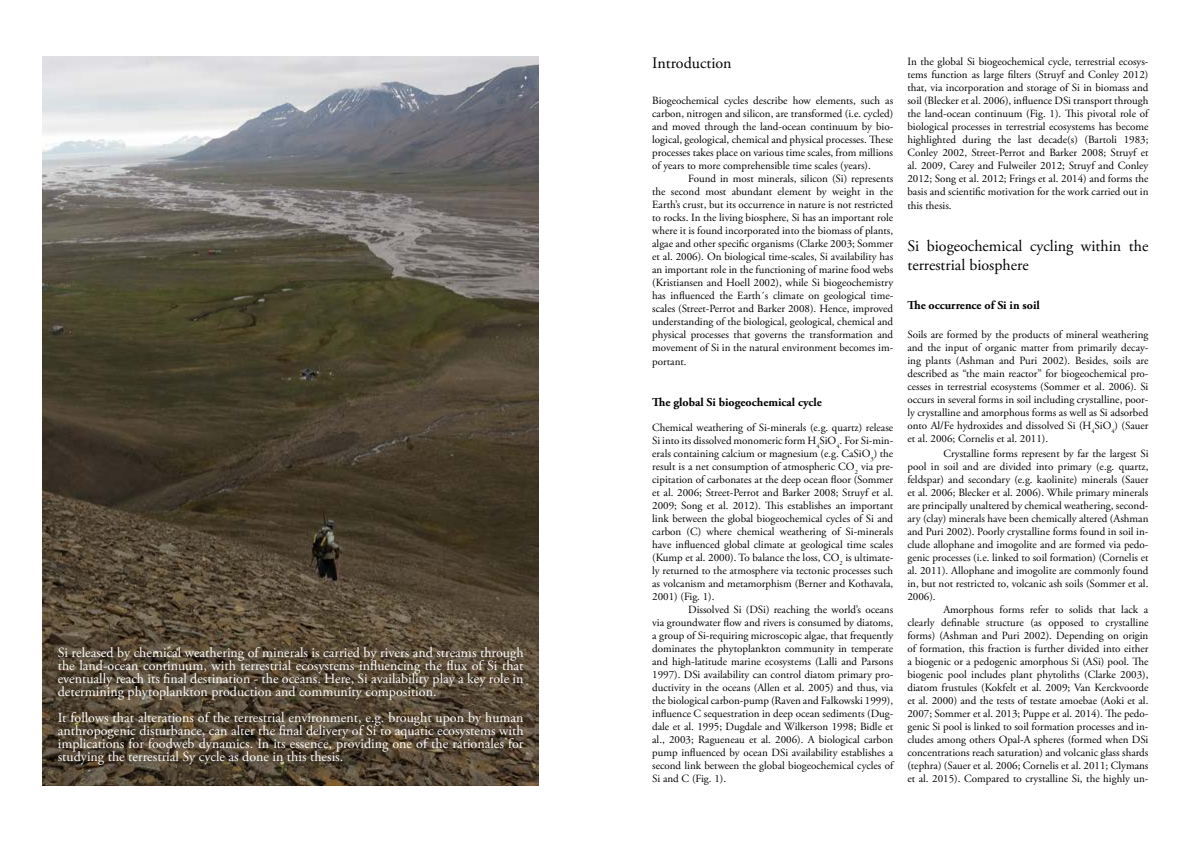
<style>
.page{position:relative;width:1191px;height:842px;background:#fff}
.page>*{position:absolute;margin:0;border:0;box-sizing:border-box;transform-origin:0 0}
.t1{font:16px/19.2px "Adobe Garamond Pro";color:#000}
.t2{font:14px/13px "Adobe Garamond Pro";color:#fff;text-align:justify}
.t3{font:700 12px "Adobe Garamond Pro";color:#000}
.t4{font:11px/13px "Adobe Garamond Pro";color:#000;text-align:justify}
</style>
<div class="page">
<img style="left:43px;top:57px;width:496px;height:728px">
<p class="t2" style="left:58px;top:646px;width:467px">Si released by chemical weathering of minerals is carried by rivers and streams through the land-ocean continuum, with terrestrial ecosystems influencing the flux of Si that eventually reach its final destination - the oceans. Here, Si availability play a key role in determining phytoplankton production and community composition.</p>
<p class="t2" style="left:58px;top:711px;width:467px">It follows that alterations of the terrestrial environment, e.g. brought upon by human anthropogenic disturbance, can alter the final delivery of Si to aquatic ecosystems with implications for foodweb dynamics. In its essence, providing one of the rationales for studying the terrestrial Sy cycle as done in this thesis.</p>
<h1 class="t1" style="left:652px;top:54px;width:81px">Introduction</h1>
<p class="t4" style="left:652px;top:94px;width:242px">Biogeochemical cycles describe how elements, such as carbon, nitrogen and silicon, are transformed (i.e. cycled) and moved through the land-ocean continuum by bio&shy;logical, geological, chemical and physical processes. These processes takes place on various time scales, from millions of years to more comprehensible time scales (years).</p>
<p class="t4" style="left:652px;top:172px;width:242px;text-indent:36px">Found in most minerals, silicon (Si) represents the second most abundant element by weight in the Earth’s crust, but its occurrence in nature is not restricted to rocks. In the living biosphere, Si has an important role where it is found incorporated into the biomass of plants, algae and other specific organisms (Clarke 2003; Sommer et al. 2006). On biological time-scales, Si availability has an important role in the functioning of marine food webs (Kristiansen and Hoell 2002), while Si biogeochemistry has influenced the Earth´s climate on geological time&shy;scales (Street-Perrot and Barker 2008). Hence, improved understanding of the biological, geological, chemical and physical processes that governs the transformation and movement of Si in the natural environment becomes im-</p>
<p class="t4" style="left:652px;top:356px;width:36px">portant.</p>
<p class="t3" style="left:652px;top:395px;width:171px">The global Si biogeochemical cycle</p>
<p class="t4" style="left:652px;top:422px;width:242px">Chemical weathering of Si-minerals (e.g. quartz) release Si into its dissolved monomeric form H<sub>4</sub>SiO<sub>4</sub>. For Si-min&shy;erals containing calcium or magnesium (e.g. CaSiO<sub>3</sub>) the result is a net consumption of atmospheric CO<sub>2</sub> via pre&shy;cipitation of carbonates at the deep ocean floor (Sommer et al. 2006; Street-Perrot and Barker 2008; Struyf et al.<br>2009; Song et al. 2012). This establishes an important link between the global biogeochemical cycles of Si and carbon (C) where chemical weathering of Si-minerals have influenced global climate at geological time scales (Kump et al. 2000). To balance the loss, CO<sub>2</sub> is ultimate&shy;ly returned to the atmosphere via tectonic processes such as volcanism and metamorphism (Berner and Kothavala, 2001) (Fig. 1).</p>
<p class="t4" style="left:652px;top:604px;width:242px;text-indent:36px">Dissolved Si (DSi) reaching the world’s oceans via groundwater flow and rivers is consumed by diatoms, a group of Si-requiring microscopic algae, that frequently dominates the phytoplankton community in temperate and high-latitude marine ecosystems (Lalli and Parsons 1997). DSi availability can control diatom primary pro&shy;ductivity in the oceans (Allen et al. 2005) and thus, via the biological carbon-pump (Raven and Falkowski 1999), influence C sequestration in deep ocean sediments (Dug&shy;dale et al. 1995; Dugdale and Wilkerson 1998; Bidle et al., 2003; Ragueneau et al. 2006). A biological carbon pump influenced by ocean DSi availability establishes a second link between the global biogeochemical cycles of Si and C (Fig. 1).</p>
<p class="t4" style="left:907px;top:55px;width:242px">In the global Si biogeochemical cycle, terrestrial ecosys&shy;tems function as large filters (Struyf and Conley 2012) that, via incorporation and storage of Si in biomass and soil (Blecker et al. 2006), influence DSi transport through the land-ocean continuum (Fig. 1). This pivotal role of biological processes in terrestrial ecosystems has become highlighted during the last decade(s) (Bartoli 1983; Conley 2002, Street-Perrot and Barker 2008; Struyf et al. 2009, Carey and Fulweiler 2012; Struyf and Conley 2012; Song et al. 2012; Frings et al. 2014) and forms the basis and scientific motivation for the work carried out in</p>
<p class="t4" style="left:907px;top:200px;width:46px">this thesis.</p>
<h1 class="t1" style="left:907px;top:237px;width:242px">Si biogeochemical cycling within the terrestrial biosphere</h1>
<p class="t3" style="left:907px;top:298px;width:134px">The occurrence of Si in soil</p>
<p class="t4" style="left:907px;top:328px;width:242px">Soils are formed by the products of mineral weathering and the input of organic matter from primarily decay&shy;ing plants (Ashman and Puri 2002). Besides, soils are described as “the main reactor” for biogeochemical pro&shy;cesses in terrestrial ecosystems (Sommer et al. 2006). Si occurs in several forms in soil including crystalline, poor&shy;ly crystalline and amorphous forms as well as Si adsorbed onto Al/Fe hydroxides and dissolved Si (H<sub>4</sub>SiO<sub>4</sub>) (Sauer et al. 2006; Cornelis et al. 2011).</p>
<p class="t4" style="left:907px;top:448px;width:242px;text-indent:36px">Crystalline forms represent by far the largest Si pool in soil and are divided into primary (e.g. quartz, feldspar) and secondary (e.g. kaolinite) minerals (Sauer et al. 2006; Blecker et al. 2006). While primary minerals are principally unaltered by chemical weathering, second&shy;ary (clay) minerals have been chemically altered (Ashman and Puri 2002). Poorly crystalline forms found in soil in&shy;clude allophane and imogolite and are formed via pedo&shy;genic processes (i.e. linked to soil formation) (Cornelis et al. 2011). Allophane and imogolite are commonly found in, but not restricted to, volcanic ash soils (Sommer et al.<br>2006).</p>
<p class="t4" style="left:907px;top:604px;width:242px;text-indent:36px">Amorphous forms refer to solids that lack a clearly definable structure (as opposed to crystalline forms) (Ashman and Puri 2002). Depending on origin of formation, this fraction is further divided into either a biogenic or a pedogenic amorphous Si (ASi) pool. The biogenic pool includes plant phytoliths (Clarke 2003), diatom frustules (Kokfelt et al. 2009; Van Kerckvoorde et al. 2000) and the tests of testate amoebae (Aoki et al.<br>2007; Sommer et al. 2013; Puppe et al. 2014). The pedo&shy;genic Si pool is linked to soil formation processes and in&shy;cludes among others Opal-A spheres (formed when DSi concentrations reach saturation) and volcanic glass shards (tephra) (Sauer et al. 2006; Cornelis et al. 2011; Clymans et al. 2015). Compared to crystalline Si, the highly un-</p>
</div>
